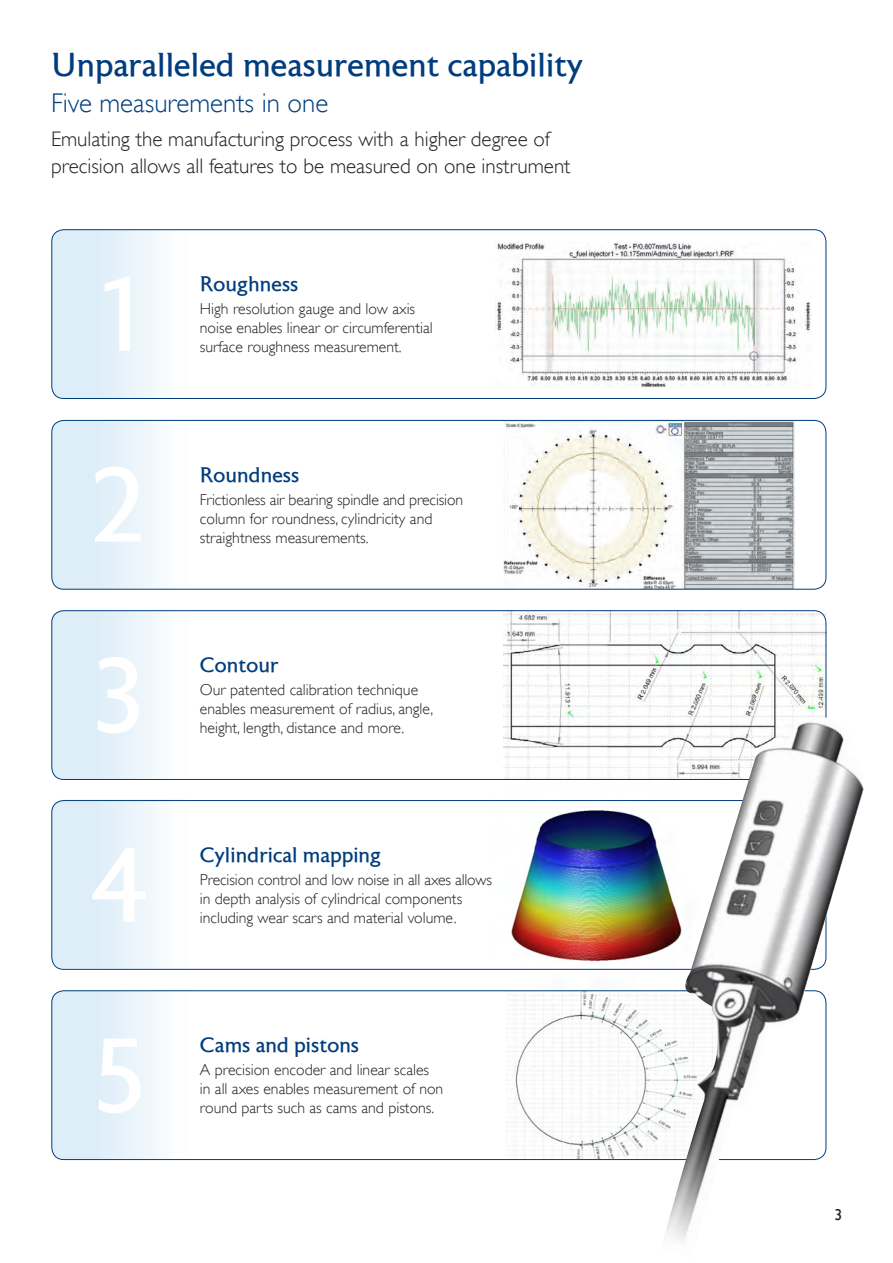
<style>
.page{position:relative;width:893px;height:1263px;background:#fff}
.page>*{position:absolute;margin:0;border:0;box-sizing:border-box;transform-origin:0 0}
.L3_-_Sub_subhead{font:105px "Astoria Roman";color:#fff}
.L1_-_Header{font:33px "Astoria Roman";color:#013d7d}
.L2_-_Subhead{font:300 27px "Gill Alt One";color:#013d7d}
.Statement{font:300 21px/27px "Gill Alt One";color:#231f20}
.L3_-_Sub_subhead-2{font:21px "Astoria Roman";color:#013d7d}
.Body{font:300 15.75px/18.9px "Gill Alt One";color:#231f20}
.t1{font:15.75px "Gill Alt One";color:#231f20}
</style>
<div class="page">
<img style="left:511px;top:810px;width:150px;height:152px">
<img style="left:513px;top:992px;width:148px;height:166px">
<img style="left:504px;top:610px;width:322px;height:168px">
<div style="left:53px;top:231px;width:44px;height:167px;background:#deeef9"></div>
<div style="left:53px;top:420px;width:44px;height:168px;background:#deeef9"></div>
<div style="left:53px;top:610px;width:44px;height:168px;background:#deeef9"></div>
<div style="left:53px;top:799px;width:118px;height:169px;background:#deeef9"></div>
<div style="left:53px;top:990px;width:44px;height:169px;background:#deeef9"></div>
<img style="left:496px;top:242px;width:316px;height:145px">
<img style="left:504px;top:422px;width:290px;height:166px">
<div style="left:97px;top:230px;width:90px;height:169px;background:linear-gradient(to right,#ddedf9,#fffffe)"></div>
<div style="left:97px;top:421px;width:90px;height:169px;background:linear-gradient(to right,#ddedf9,#fffffe)"></div>
<div style="left:97px;top:610px;width:90px;height:169px;background:linear-gradient(to right,#ddedf9,#fffffe)"></div>
<div style="left:97px;top:800px;width:90px;height:169px;background:linear-gradient(to right,#ddedf9,#fffffe)"></div>
<div style="left:97px;top:991px;width:90px;height:168px;background:linear-gradient(to right,#ddedf9,#fffffe)"></div>
<div style="left:51px;top:990px;width:775px;height:170px;border:1px solid #013d7d;border-radius:12px"></div>
<div style="left:51px;top:800px;width:775px;height:170px;border:1px solid #013d7d;border-radius:12px"></div>
<div style="left:51px;top:610px;width:775px;height:170px;border:1px solid #013d7d;border-radius:12px"></div>
<div style="left:51px;top:420px;width:775px;height:170px;border:1px solid #013d7d;border-radius:12px"></div>
<img style="left:661px;top:717px;width:203px;height:524px">
<div style="left:51px;top:229px;width:775px;height:170px;border:1px solid #013d7d;border-radius:12px"></div>
<p class="L1_-_Header" style="left:51px;top:47px;width:533px">Unparalleled measurement capability</p>
<p class="L2_-_Subhead" style="left:51px;top:87px;width:279px">Five measurements in one</p>
<p class="Statement" style="left:51px;top:125px;width:521px">Emulating the manufacturing process with a higher degree of precision allows all features to be measured on one instrument</p>
<p class="L3_-_Sub_subhead" style="left:100px;top:259px;width:42px">1</p>
<p class="L3_-_Sub_subhead" style="left:92px;top:449px;width:56px">2</p>
<p class="L3_-_Sub_subhead" style="left:94px;top:639px;width:52px">3</p>
<p class="L3_-_Sub_subhead" style="left:92px;top:829px;width:57px">4</p>
<p class="L3_-_Sub_subhead" style="left:93px;top:1019px;width:54px">5</p>
<p class="L3_-_Sub_subhead-2" style="left:200px;top:272px;width:100px">Roughness</p>
<p class="Body" style="left:200px;top:299px;width:234px">High resolution gauge and low axis noise enables linear or circumferential surface roughness measurement.</p>
<p class="L3_-_Sub_subhead-2" style="left:200px;top:463px;width:101px">Roundness</p>
<p class="Body" style="left:200px;top:490px;width:265px">Frictionless air bearing spindle and precision column for roundness, cylindricity and straightness measurements.</p>
<p class="L3_-_Sub_subhead-2" style="left:200px;top:653px;width:80px">Contour</p>
<p class="Body" style="left:200px;top:680px;width:235px">Our patented calibration technique enables measurement of radius, angle, height, length, distance and more.</p>
<p class="L3_-_Sub_subhead-2" style="left:200px;top:843px;width:183px">Cylindrical mapping</p>
<p class="Body" style="left:200px;top:870px;width:294px">Precision control and low noise in all axes allows in depth analysis of cylindrical components including wear scars and material volume.</p>
<p class="L3_-_Sub_subhead-2" style="left:200px;top:1033px;width:161px">Cams and pistons</p>
<p class="Body" style="left:200px;top:1060px;width:245px">A precision encoder and linear scales in all axes enables measurement of non round parts such as cams and pistons.</p>
<p class="t1" style="left:834px;top:1205px;width:9px">3</p>
</div>
